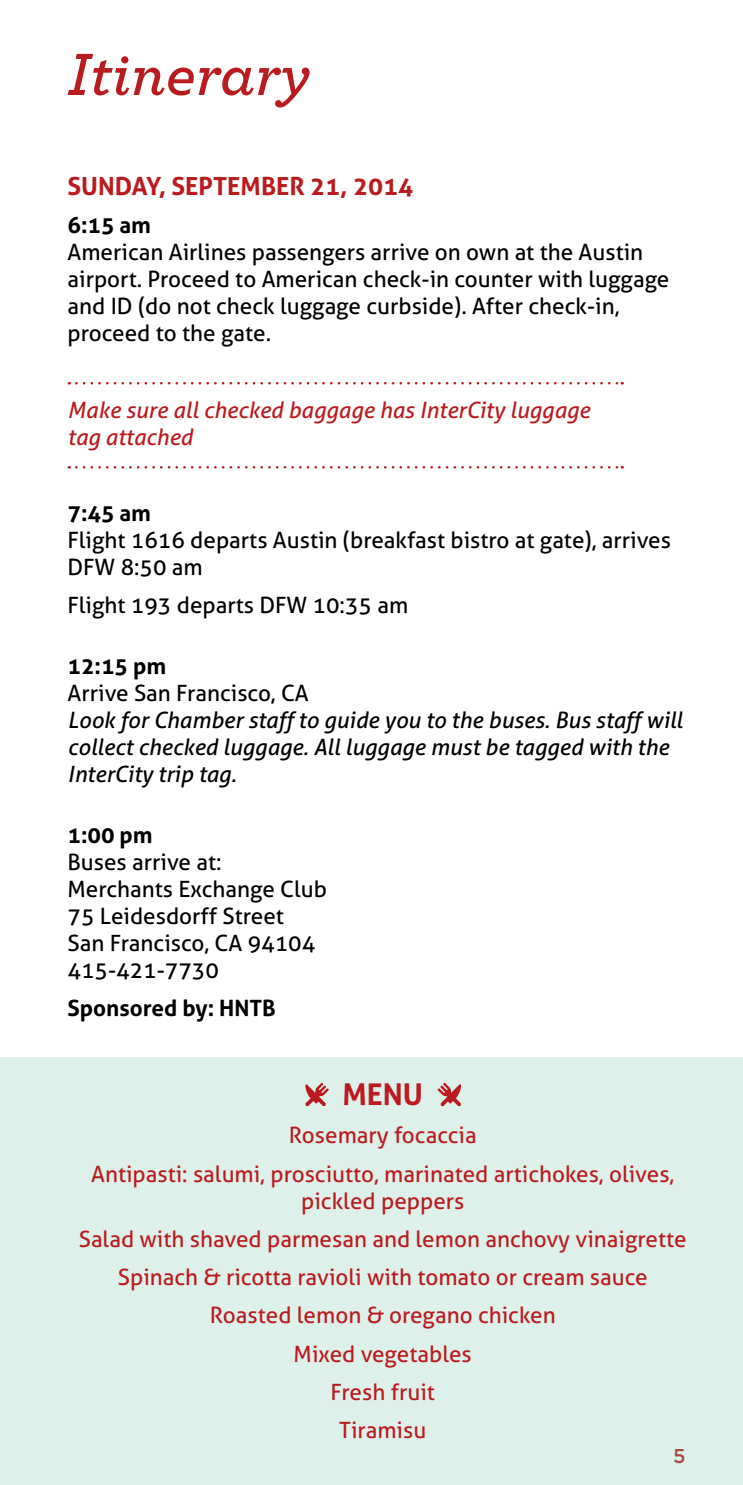
<style>
.page{position:relative;width:743px;height:1485px;background:#fff}
.page>*{position:absolute;margin:0;border:0;box-sizing:border-box;transform-origin:0 0}
.t1{font:italic 600 62.5px "Archer";color:#bb1b1e}
.t2{font:700 30px "Aller";color:#bb1b1e}
.t3{font:700 25px "Aller";color:#bb1b1e}
.t4{font:22.5px/27px "Aller";color:#000}
.t5{font:22.5px/38.2px "Aller";color:#bb1b1e;text-align:center}
.t6{font:italic 22.5px/27px "Aller";color:#000}
.t7{font:italic 22.5px/27px "Aller";color:#bb1b1e}
.t8{font:700 22.5px "Aller";color:#000}
.t9{font:500 20px "Gotham";color:#bb1b1e}
</style>
<div class="page">
<div style="left:0;top:1058px;width:742px;height:427px;background:#ddf1ea"></div>
<svg style="left:305px;top:1083px;width:24px;height:23px"></svg>
<svg style="left:437px;top:1083px;width:24px;height:23px"></svg>
<svg style="left:76px;top:382px;width:546px;height:2px"></svg>
<svg style="left:76px;top:466px;width:546px;height:3px"></svg>
<h1 class="t1" style="left:68px;top:27px;width:245px">Itinerary</h1>
<p class="t3" style="left:68px;top:171px;width:347px">Sunday, September 21, 2014</p>
<p class="t8" style="left:68px;top:211px;width:85px">6:15 am</p>
<p class="t4" style="left:68px;top:239px;width:603px">American Airlines passengers arrive on own at the Austin airport. Proceed to American check-in counter with luggage and ID (do not check luggage curbside). After check-in, proceed to the gate.</p>
<p class="t7" style="left:68px;top:396px;width:524px">Make sure all checked baggage has InterCity luggage tag attached</p>
<p class="t8" style="left:68px;top:499px;width:85px">7:45 am</p>
<p class="t4" style="left:68px;top:527px;width:605px">Flight 1616 departs Austin (breakfast bistro at gate), arrives<br>DFW 8:50 am</p>
<p class="t4" style="left:68px;top:592px;width:342px">Flight 193 departs DFW 10:35 am</p>
<p class="t8" style="left:68px;top:652px;width:100px">12:15 pm</p>
<p class="t4" style="left:68px;top:680px;width:243px">Arrive San Francisco, CA</p>
<p class="t6" style="left:68px;top:706px;width:616px">Look for Chamber staff to guide you to the buses. Bus staff will collect checked luggage. All luggage must be tagged with the<br>InterCity trip tag.</p>
<p class="t8" style="left:68px;top:821px;width:87px">1:00 pm</p>
<p class="t4" style="left:68px;top:848px;width:261px">Buses arrive at:<br>Merchants Exchange Club<br>75 Leidesdorff Street<br>San Francisco, CA 94104<br>415-421-7730</p>
<p class="t8" style="left:68px;top:994px;width:181px">Sponsored by: HNTB</p>
<h2 class="t2" style="left:342px;top:1076px;width:82px">Menu</h2>
<p class="t5" style="left:91px;top:1116px;width:584px">Rosemary focaccia<br>Antipasti: salumi, prosciutto, marinated artichokes, olives,</p>
<p class="t5" style="left:79px;top:1181px;width:609px">pickled peppers<br>Salad with shaved parmesan and lemon anchovy vinaigrette<br>Spinach &amp; ricotta ravioli with tomato or cream sauce<br>Roasted lemon &amp; oregano chicken<br>Mixed vegetables<br>Fresh fruit<br>Tiramisu</p>
<p class="t9" style="left:673px;top:1443px;width:14px">5</p>
</div>
